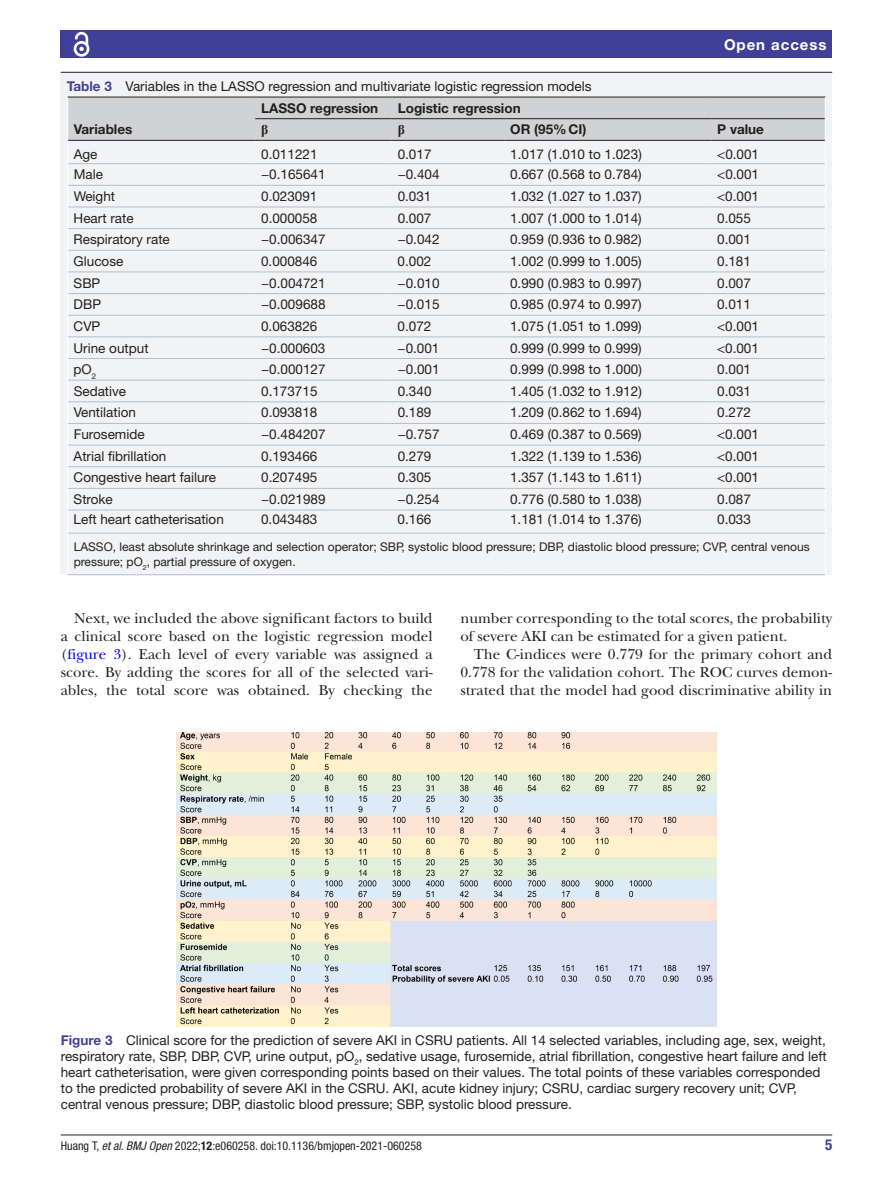
<style>
.page{position:relative;width:893px;height:1191px;background:#fff}
.page>*{position:absolute;margin:0;border:0;box-sizing:border-box;transform-origin:0 0}
.t1{font:15px/18px "New Baskerville";color:#231f20;text-align:justify}
.t2{font:700 15px "Helvetica Neue LT Std";letter-spacing:.065em;color:#fff}
.t3{font:700 condensed 15px "Helvetica Neue LT Std";color:#414099}
.t4{font:13.5px/16.2px "Helvetica Neue LT Std";color:#231f20}
.t5{font:700 13.5px "Helvetica Neue LT Std";color:#231f20}
.t6{font:700 13.5px "Times New Roman";color:#231f20}
.t7{font:12px/15px "Helvetica Neue LT Std";color:#231f20}
.t8{font:condensed 12px "Helvetica Neue LT Std";color:#231f20}
.s1{font-weight:700;color:#414099}
.s2{color:#00f}
.s3{font-style:italic}
.s4{font-weight:700}
</style>
<div class="page">
<hr style="left:61px;top:1134px;width:771px;height:1px;background:#231f20">
<div style="left:61px;top:31px;width:771px;height:27px;background:#414099"></div>
<svg style="left:73px;top:31px;width:17px;height:26px"></svg>
<div style="left:61px;top:73px;width:771px;height:502px;background:#f2f3f4"></div>
<hr style="left:61px;top:72px;width:771px;height:1px;background:#231f20">
<hr style="left:255px;top:533px;width:137px;height:1px;background:#bcbdc0">
<hr style="left:392px;top:533px;width:112px;height:1px;background:#bcbdc0">
<hr style="left:504px;top:533px;width:207px;height:1px;background:#bcbdc0">
<hr style="left:711px;top:533px;width:114px;height:1px;background:#bcbdc0">
<hr style="left:68px;top:533px;width:187px;height:1px;background:#bcbdc0">
<hr style="left:68px;top:574px;width:187px;height:1px;background:#bcbdc0">
<hr style="left:255px;top:574px;width:137px;height:1px;background:#bcbdc0">
<hr style="left:392px;top:574px;width:112px;height:1px;background:#bcbdc0">
<hr style="left:504px;top:574px;width:207px;height:1px;background:#bcbdc0">
<hr style="left:711px;top:574px;width:114px;height:1px;background:#bcbdc0">
<hr style="left:67px;top:533px;width:1px;height:41px;background:#fff">
<svg style="left:67px;top:97px;width:759px;height:436px"></svg>
<hr style="left:825px;top:533px;width:1px;height:41px;background:#fff">
<img style="left:176px;top:732px;width:540px;height:294px">
<p class="t2" style="left:724px;top:35px;width:104px">Open access</p>
<p class="t4" style="left:67px;top:78px;width:526px"><span class="s1">Table 3</span> Variables in the LASSO regression and multivariate logistic regression models</p>
<p class="t5" style="left:74px;top:121px;width:60px">Variables</p>
<p class="t5" style="left:261px;top:99px;width:119px">LASSO regression</p>
<p class="t5" style="left:398px;top:99px;width:124px">Logistic regression</p>
<p class="t6" style="left:261px;top:120px;width:9px">β</p>
<p class="t6" style="left:398px;top:120px;width:9px">β</p>
<p class="t5" style="left:510px;top:121px;width:78px">OR (95%CI)</p>
<p class="t5" style="left:717px;top:121px;width:48px">P value</p>
<p class="t4" style="left:74px;top:146px;width:25px">Age</p>
<p class="t4" style="left:261px;top:146px;width:58px">0.011221</p>
<p class="t4" style="left:398px;top:146px;width:35px">0.017</p>
<p class="t4" style="left:510px;top:146px;width:133px">1.017 (1.010 to 1.023)</p>
<p class="t4" style="left:717px;top:146px;width:43px">&lt;0.001</p>
<p class="t4" style="left:74px;top:166px;width:31px">Male</p>
<p class="t4" style="left:261px;top:166px;width:66px">−0.165641</p>
<p class="t4" style="left:398px;top:166px;width:43px">−0.404</p>
<p class="t4" style="left:510px;top:166px;width:133px">0.667 (0.568 to 0.784)</p>
<p class="t4" style="left:717px;top:166px;width:43px">&lt;0.001</p>
<p class="t4" style="left:74px;top:188px;width:43px">Weight</p>
<p class="t4" style="left:261px;top:188px;width:58px">0.023091</p>
<p class="t4" style="left:398px;top:188px;width:35px">0.031</p>
<p class="t4" style="left:510px;top:188px;width:133px">1.032 (1.027 to 1.037)</p>
<p class="t4" style="left:717px;top:188px;width:43px">&lt;0.001</p>
<p class="t4" style="left:74px;top:209px;width:61px">Heart rate</p>
<p class="t4" style="left:261px;top:209px;width:58px">0.000058</p>
<p class="t4" style="left:398px;top:209px;width:35px">0.007</p>
<p class="t4" style="left:510px;top:209px;width:133px">1.007 (1.000 to 1.014)</p>
<p class="t4" style="left:717px;top:209px;width:35px">0.055</p>
<p class="t4" style="left:74px;top:231px;width:98px">Respiratory rate</p>
<p class="t4" style="left:261px;top:231px;width:66px">−0.006347</p>
<p class="t4" style="left:398px;top:231px;width:43px">−0.042</p>
<p class="t4" style="left:510px;top:231px;width:133px">0.959 (0.936 to 0.982)</p>
<p class="t4" style="left:717px;top:231px;width:35px">0.001</p>
<p class="t4" style="left:74px;top:253px;width:51px">Glucose</p>
<p class="t4" style="left:261px;top:253px;width:58px">0.000846</p>
<p class="t4" style="left:398px;top:253px;width:35px">0.002</p>
<p class="t4" style="left:510px;top:253px;width:133px">1.002 (0.999 to 1.005)</p>
<p class="t4" style="left:717px;top:253px;width:35px">0.181</p>
<p class="t4" style="left:74px;top:274px;width:28px">SBP</p>
<p class="t4" style="left:261px;top:274px;width:66px">−0.004721</p>
<p class="t4" style="left:398px;top:274px;width:43px">−0.010</p>
<p class="t4" style="left:510px;top:274px;width:133px">0.990 (0.983 to 0.997)</p>
<p class="t4" style="left:717px;top:274px;width:35px">0.007</p>
<p class="t4" style="left:74px;top:296px;width:29px">DBP</p>
<p class="t4" style="left:261px;top:296px;width:66px">−0.009688</p>
<p class="t4" style="left:398px;top:296px;width:43px">−0.015</p>
<p class="t4" style="left:510px;top:296px;width:133px">0.985 (0.974 to 0.997)</p>
<p class="t4" style="left:717px;top:296px;width:35px">0.011</p>
<p class="t4" style="left:74px;top:318px;width:28px">CVP</p>
<p class="t4" style="left:261px;top:318px;width:58px">0.063826</p>
<p class="t4" style="left:398px;top:318px;width:35px">0.072</p>
<p class="t4" style="left:510px;top:318px;width:133px">1.075 (1.051 to 1.099)</p>
<p class="t4" style="left:717px;top:318px;width:43px">&lt;0.001</p>
<p class="t4" style="left:74px;top:339px;width:77px">Urine output</p>
<p class="t4" style="left:261px;top:339px;width:66px">−0.000603</p>
<p class="t4" style="left:398px;top:339px;width:43px">−0.001</p>
<p class="t4" style="left:510px;top:339px;width:133px">0.999 (0.999 to 0.999)</p>
<p class="t4" style="left:717px;top:339px;width:43px">&lt;0.001</p>
<p class="t4" style="left:74px;top:361px;width:24px">pO<sub>2</sub></p>
<p class="t4" style="left:261px;top:361px;width:66px">−0.000127</p>
<p class="t4" style="left:398px;top:361px;width:43px">−0.001</p>
<p class="t4" style="left:510px;top:361px;width:133px">0.999 (0.998 to 1.000)</p>
<p class="t4" style="left:717px;top:361px;width:35px">0.001</p>
<p class="t4" style="left:74px;top:383px;width:54px">Sedative</p>
<p class="t4" style="left:261px;top:383px;width:58px">0.173715</p>
<p class="t4" style="left:398px;top:383px;width:35px">0.340</p>
<p class="t4" style="left:510px;top:383px;width:133px">1.405 (1.032 to 1.912)</p>
<p class="t4" style="left:717px;top:383px;width:35px">0.031</p>
<p class="t4" style="left:74px;top:404px;width:64px">Ventilation</p>
<p class="t4" style="left:261px;top:404px;width:58px">0.093818</p>
<p class="t4" style="left:398px;top:404px;width:35px">0.189</p>
<p class="t4" style="left:510px;top:404px;width:133px">1.209 (0.862 to 1.694)</p>
<p class="t4" style="left:717px;top:404px;width:35px">0.272</p>
<p class="t4" style="left:74px;top:426px;width:73px">Furosemide</p>
<p class="t4" style="left:261px;top:426px;width:66px">−0.484207</p>
<p class="t4" style="left:398px;top:426px;width:43px">−0.757</p>
<p class="t4" style="left:510px;top:426px;width:133px">0.469 (0.387 to 0.569)</p>
<p class="t4" style="left:717px;top:426px;width:43px">&lt;0.001</p>
<p class="t4" style="left:74px;top:447px;width:94px">Atrial fibrillation</p>
<p class="t4" style="left:261px;top:447px;width:58px">0.193466</p>
<p class="t4" style="left:398px;top:447px;width:35px">0.279</p>
<p class="t4" style="left:510px;top:447px;width:133px">1.322 (1.139 to 1.536)</p>
<p class="t4" style="left:717px;top:447px;width:43px">&lt;0.001</p>
<p class="t4" style="left:74px;top:469px;width:144px">Congestive heart failure</p>
<p class="t4" style="left:261px;top:469px;width:58px">0.207495</p>
<p class="t4" style="left:398px;top:469px;width:35px">0.305</p>
<p class="t4" style="left:510px;top:469px;width:133px">1.357 (1.143 to 1.611)</p>
<p class="t4" style="left:717px;top:469px;width:43px">&lt;0.001</p>
<p class="t4" style="left:74px;top:491px;width:41px">Stroke</p>
<p class="t4" style="left:261px;top:491px;width:66px">−0.021989</p>
<p class="t4" style="left:398px;top:491px;width:43px">−0.254</p>
<p class="t4" style="left:510px;top:491px;width:133px">0.776 (0.580 to 1.038)</p>
<p class="t4" style="left:717px;top:491px;width:35px">0.087</p>
<p class="t4" style="left:74px;top:511px;width:152px">Left heart catheterisation</p>
<p class="t4" style="left:261px;top:511px;width:58px">0.043483</p>
<p class="t4" style="left:398px;top:511px;width:35px">0.166</p>
<p class="t4" style="left:510px;top:511px;width:133px">1.181 (1.014 to 1.376)</p>
<p class="t4" style="left:717px;top:511px;width:35px">0.033</p>
<p class="t7" style="left:74px;top:539px;width:737px">LASSO, least absolute shrinkage and selection operator; SBP, systolic blood pressure; DBP, diastolic blood pressure; CVP, central venous pressure; pO<sub>2</sub>, partial pressure of oxygen.</p>
<p class="t1" style="left:61px;top:609px;width:373px;text-indent:14px">Next, we included the above significant factors to build a clinical score based on the logistic regression model (<span class="s2">figure 3</span>). Each level of every variable was assigned a score. By adding the scores for all of the selected vari&shy;ables, the total score was obtained. By checking the</p>
<p class="t1" style="left:460px;top:609px;width:373px">number corresponding to the total scores, the probability of severe AKI can be estimated for a given patient.</p>
<p class="t1" style="left:460px;top:645px;width:373px;text-indent:14px">The C-indices were 0.779 for the primary cohort and 0.778 for the validation cohort. The ROC curves demon&shy;strated that the model had good discriminative ability in</p>
<p class="t4" style="left:61px;top:1031px;width:767px"><span class="s1">Figure 3</span> Clinical score for the prediction of severe AKI in CSRU patients. All 14 selected variables, including age, sex, weight, respiratory rate, SBP, DBP, CVP, urine output, pO<sub>2</sub>, sedative usage, furosemide, atrial fibrillation, congestive heart failure and left heart catheterisation, were given corresponding points based on their values. The total points of these variables corresponded to the predicted probability of severe AKI in the CSRU. AKI, acute kidney injury; CSRU, cardiac surgery recovery unit; CVP, central venous pressure; DBP, diastolic blood pressure; SBP, systolic blood pressure.</p>
<p class="t8" style="left:61px;top:1138px;width:363px">Huang T, <span class="s3">et al</span>. <span class="s3">BMJ Open</span> 2022;<span class="s4">12</span>:e060258. doi:10.1136/bmjopen-2021-060258</p>
<p class="t3" style="left:825px;top:1135px;width:9px">5</p>
</div>
